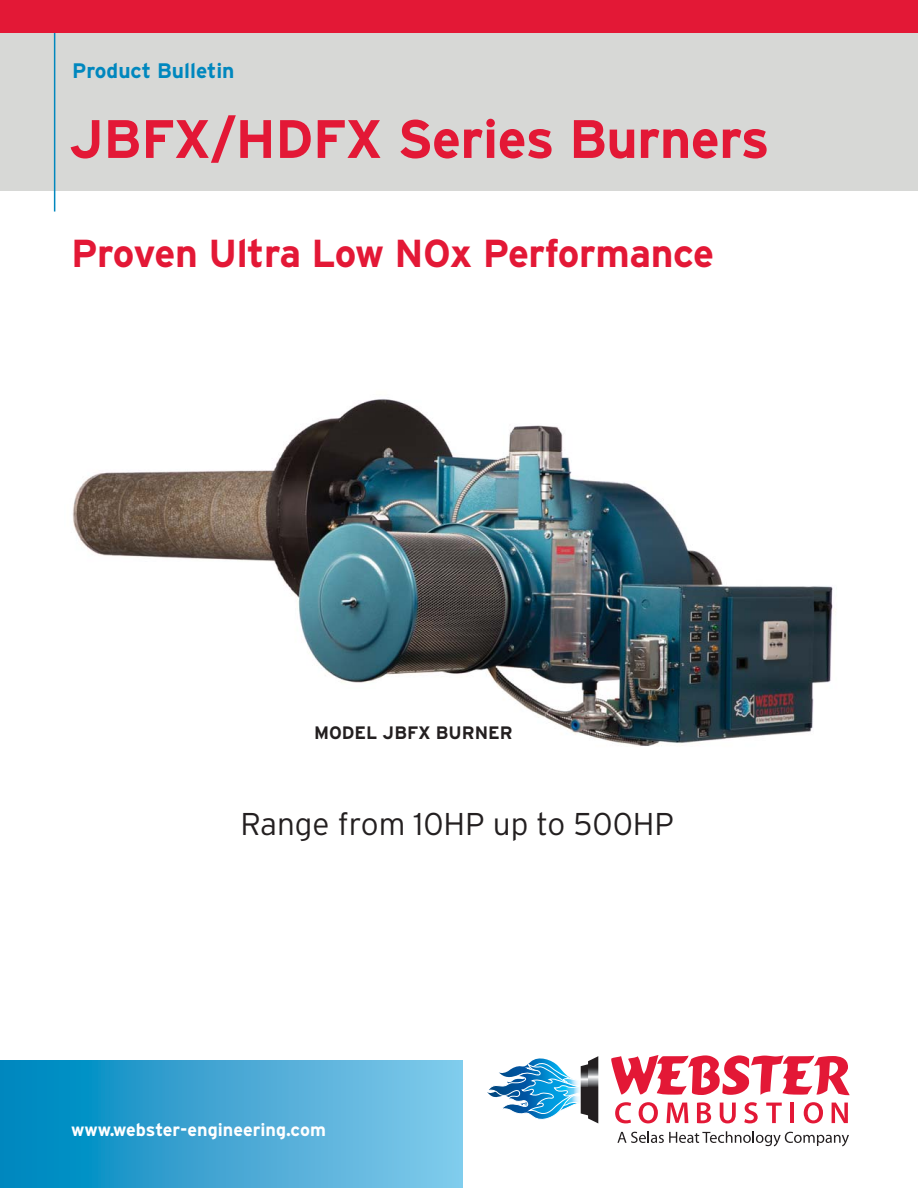
<style>
.page{position:relative;width:918px;height:1188px;background:#fff}
.page>*{position:absolute;margin:0;border:0;box-sizing:border-box;transform-origin:0 0}
.t1{font:700 54px "Interstate";letter-spacing:-.01em;color:#e31836}
.t2{font:700 39px "Interstate";letter-spacing:-.01em;color:#e31836}
.t3{font:300 31.5px "Interstate";color:#231f20}
.t4{font:700 21px "Interstate";color:#0087be}
.t5{font:700 18px "Interstate";color:#fff}
.t6{font:700 18px "Interstate";color:#231f20}
</style>
<div class="page">
<svg style="left:0;top:1061px;width:463px;height:127px;background:#3fa7d4"></svg>
<div style="left:0;top:32px;width:918px;height:158px;background:#d7d8d6"></div>
<hr style="left:54px;top:32px;width:1px;height:180px;background:#0087be">
<svg style="left:615px;top:1102px;width:16px;height:21px"></svg>
<svg style="left:639px;top:1102px;width:19px;height:21px"></svg>
<svg style="left:666px;top:1103px;width:22px;height:20px"></svg>
<svg style="left:697px;top:1102px;width:14px;height:21px"></svg>
<svg style="left:720px;top:1103px;width:16px;height:20px"></svg>
<svg style="left:744px;top:1102px;width:14px;height:21px"></svg>
<svg style="left:766px;top:1103px;width:16px;height:20px"></svg>
<hr style="left:790px;top:1103px;width:4px;height:20px;background:#e31836">
<svg style="left:804px;top:1102px;width:19px;height:21px"></svg>
<svg style="left:832px;top:1103px;width:16px;height:20px"></svg>
<svg style="left:617px;top:1131px;width:232px;height:15px"></svg>
<svg style="left:611px;top:1055px;width:239px;height:40px"></svg>
<svg style="left:487px;top:1056px;width:111px;height:67px"></svg>
<img style="left:72px;top:399px;width:764px;height:347px">
<div style="left:0;top:0;width:918px;height:32px;background:#e31836"></div>
<p class="t4" style="left:72px;top:63px;width:164px">Product Bulletin</p>
<h1 class="t1" style="left:69px;top:119px;width:702px">JBFX/HDFX Series Burners</h1>
<p class="t2" style="left:71px;top:238px;width:644px">Proven Ultra Low NOx Performance</p>
<p class="t6" style="left:314px;top:726px;width:200px">MODEL JBFX BURNER</p>
<p class="t3" style="left:240px;top:812px;width:435px">Range from 10HP up to 500HP</p>
<p class="t5" style="left:71px;top:1123px;width:256px">www.webster-engineering.com</p>
</div>
